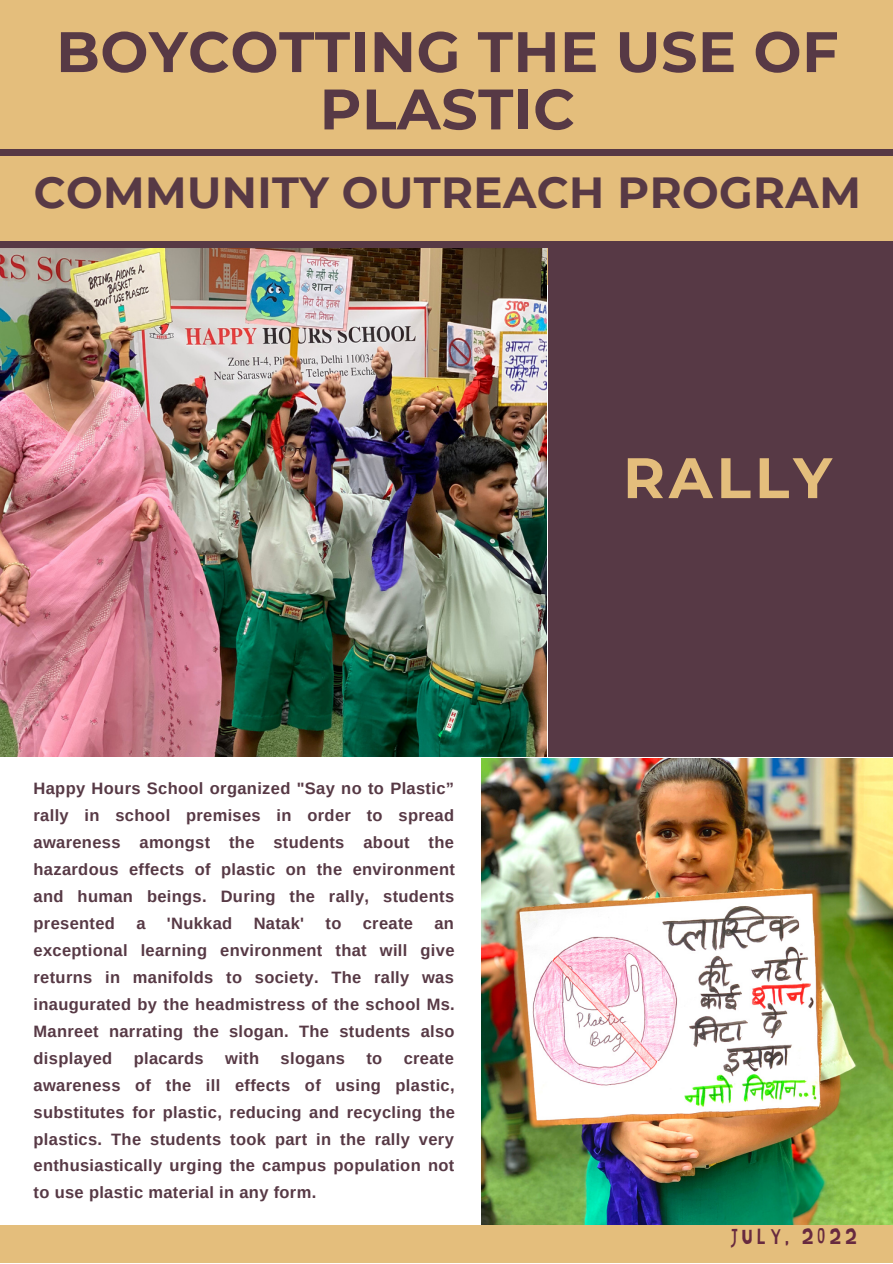
<style>
.page{position:relative;width:893px;height:1264px;background:#fff}
.page>*{position:absolute;margin:0;border:0;box-sizing:border-box;transform-origin:0 0}
.t1{font:700 57px/57.3px "Montserrat";letter-spacing:.01em;color:#573945;text-align:center}
.t2{font:700 57px "Montserrat";letter-spacing:.07em;color:#e4be7c}
.t3{font:700 43.5px "Montserrat";letter-spacing:.01em;color:#573945}
.t4{font:21px "Jingleberry";letter-spacing:.2em;color:#672a3f}
.t5{font:700 16.5px/27px "Arimo";letter-spacing:.02em;color:#573945;text-align:justify}
</style>
<div class="page">
<img style="left:481px;top:758px;width:411px;height:466px">
<div style="left:0;top:0;width:892px;height:284px;background:#e4be7c"></div>
<img style="left:0;top:247px;width:546px;height:509px">
<div style="left:548px;top:247px;width:344px;height:509px;background:#573945"></div>
<div style="left:0;top:150px;width:892px;height:5px;background:#573945"></div>
<div style="left:0;top:241px;width:892px;height:6px;background:#573945"></div>
<div style="left:0;top:1224px;width:892px;height:38px;background:#e4be7c"></div>
<h1 class="t1" style="left:56px;top:23px;width:783px">BOYCOTTING THE USE OF<br>PLASTIC</h1>
<h2 class="t3" style="left:34px;top:166px;width:828px">COMMUNITY OUTREACH PROGRAM</h2>
<p class="t5" style="left:34px;top:774px;width:423px">Happy Hours School organized "Say no to Plastic” rally in school premises in order to spread awareness amongst the students about the hazardous effects of plastic on the environment and human beings. During the rally, students presented</p>
<p class="t5" style="left:136px;top:909px;width:11px">a</p>
<p class="t5" style="left:167px;top:909px;width:67px">'Nukkad</p>
<p class="t5" style="left:254px;top:909px;width:52px">Natak'</p>
<p class="t5" style="left:325px;top:909px;width:17px">to</p>
<p class="t5" style="left:363px;top:909px;width:52px">create</p>
<p class="t5" style="left:34px;top:909px;width:422px;text-indent:401px">an exceptional learning environment that will give returns in manifolds to society. The rally was inaugurated by the headmistress of the school Ms.<br>Manreet narrating the slogan. The students also displayed</p>
<p class="t5" style="left:134px;top:1044px;width:72px">placards</p>
<p class="t5" style="left:225px;top:1044px;width:35px">with</p>
<p class="t5" style="left:280px;top:1044px;width:66px">slogans</p>
<p class="t5" style="left:366px;top:1044px;width:17px">to</p>
<p class="t5" style="left:34px;top:1044px;width:423px;text-indent:370px">create awareness of the ill effects of using plastic, substitutes for plastic, reducing and recycling the plastics. The students took part in the rally very enthusiastically urging the campus population not to use plastic material in any form.</p>
<h1 class="t2" style="left:623px;top:443px;width:210px">RALLY</h1>
<p class="t4" style="left:731px;top:1227px;width:127px">JULY, 2022</p>
</div>
